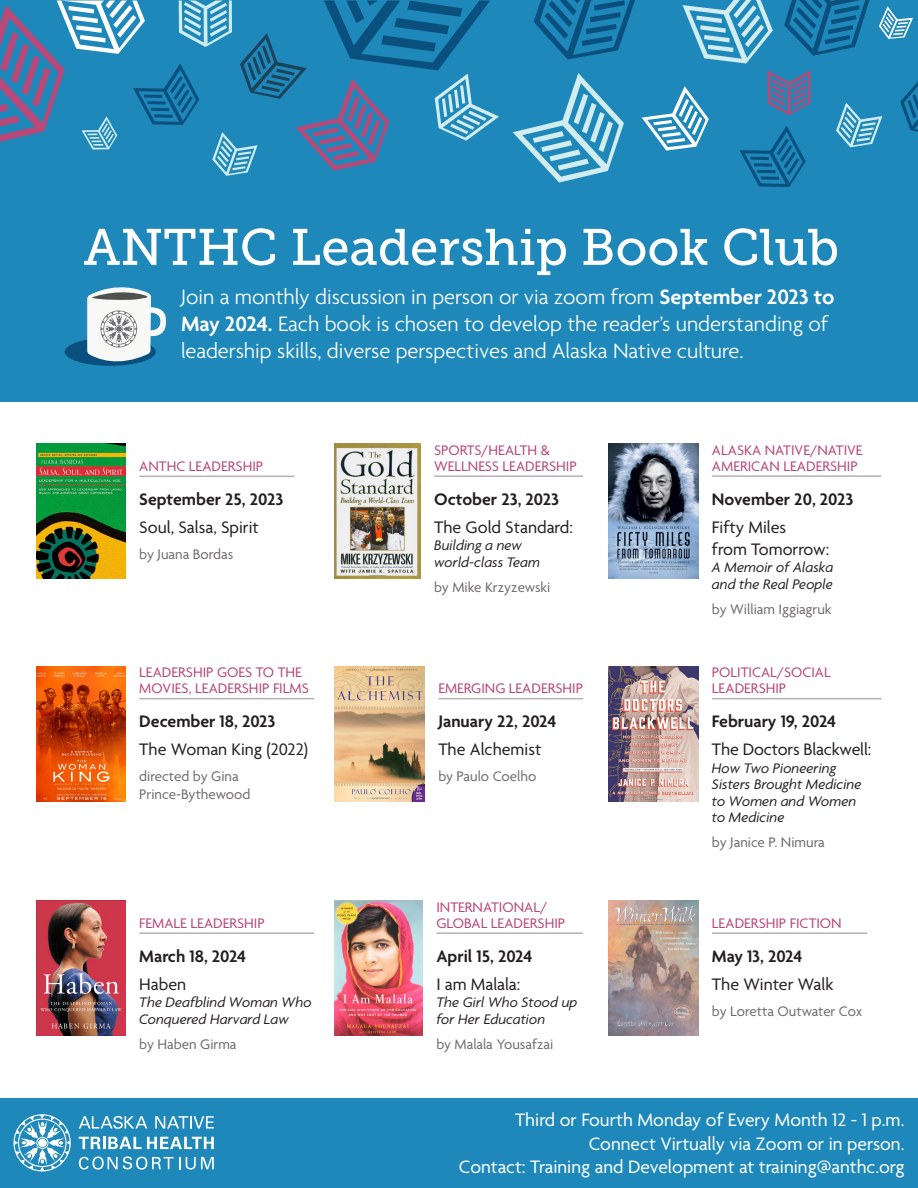
<style>
.page{position:relative;width:918px;height:1188px;background:#fff}
.page>*{position:absolute;margin:0;border:0;box-sizing:border-box;transform-origin:0 0}
.t1{font:51px "Museo Slab 500";color:#fff}
.t2{font:300 22.5px/27px "Agenda";color:#fff}
.t3{font:19.5px "Agenda";color:#fff}
.Name_of_Book{font:18px "Agenda";color:#231f20}
.Date{font:600 18px "Agenda";color:#231f20}
.Underline_Header{font:15px/15.9px "Agenda";color:#b74878}
.Subtitle_of_Book{font:italic 15px/16.5px "Agenda";color:#231f20}
.Author_and_Description{font:15px/18px "Agenda";color:#6f6b6b}
.s1{font-weight:600}
</style>
<div class="page">
<div style="left:0;top:1098px;width:918px;height:90px;background:#1e88ba"></div>
<img style="left:37px;top:901px;width:89px;height:135px">
<img style="left:335px;top:901px;width:88px;height:135px">
<img style="left:335px;top:667px;width:89px;height:134px">
<img style="left:608px;top:901px;width:90px;height:135px">
<img style="left:608px;top:667px;width:90px;height:134px">
<img style="left:37px;top:667px;width:89px;height:134px">
<hr style="left:712px;top:932px;width:155px;height:2px;background:#b5b1b2">
<hr style="left:436px;top:932px;width:147px;height:2px;background:#b5b1b2">
<hr style="left:139px;top:932px;width:175px;height:2px;background:#b5b1b2">
<hr style="left:712px;top:698px;width:169px;height:1px;background:#b5b1b2">
<hr style="left:438px;top:698px;width:145px;height:1px;background:#b5b1b2">
<hr style="left:139px;top:698px;width:175px;height:1px;background:#b5b1b2">
<img style="left:335px;top:444px;width:86px;height:135px">
<img style="left:608px;top:444px;width:90px;height:135px">
<img style="left:37px;top:444px;width:89px;height:135px">
<hr style="left:139px;top:476px;width:156px;height:1px;background:#b5b1b2">
<hr style="left:434px;top:475px;width:149px;height:2px;background:#b5b1b2">
<hr style="left:712px;top:475px;width:169px;height:2px;background:#b5b1b2">
<div style="left:0;top:0;width:918px;height:402px;background:#1e88ba"></div>
<svg style="left:0;top:0;width:499px;height:176px"></svg>
<svg style="left:879px;top:6px;width:34px;height:33px"></svg>
<svg style="left:784px;top:0;width:86px;height:56px"></svg>
<svg style="left:534px;top:0;width:101px;height:59px"></svg>
<svg style="left:683px;top:0;width:90px;height:64px"></svg>
<svg style="left:768px;top:70px;width:42px;height:45px"></svg>
<svg style="left:836px;top:103px;width:46px;height:44px"></svg>
<svg style="left:642px;top:86px;width:67px;height:65px"></svg>
<svg style="left:740px;top:126px;width:66px;height:61px"></svg>
<svg style="left:513px;top:73px;width:111px;height:110px"></svg>
<svg style="left:900px;top:81px;width:18px;height:51px"></svg>
<div style="left:65px;top:338px;width:91px;height:28px;background:#09507e;border-radius:50%"></div>
<svg style="left:87px;top:287px;width:79px;height:79px"></svg>
<svg style="left:79px;top:1116px;width:68px;height:13px"></svg>
<svg style="left:155px;top:1116px;width:59px;height:13px"></svg>
<svg style="left:79px;top:1137px;width:62px;height:12px"></svg>
<svg style="left:147px;top:1137px;width:67px;height:12px"></svg>
<svg style="left:79px;top:1156px;width:101px;height:14px"></svg>
<svg style="left:186px;top:1157px;width:28px;height:13px"></svg>
<svg style="left:14px;top:1114px;width:57px;height:58px"></svg>
<p class="t1" style="left:84px;top:219px;width:757px">ANTHC Leadership Book Club</p>
<p class="t2" style="left:181px;top:285px;width:655px">Join a monthly discussion in person or via zoom from <span class="s1">September 2023 to<br>May 2024.</span> Each book is chosen to develop the reader’s understanding of leadership skills, diverse perspectives and Alaska Native culture.</p>
<p class="Underline_Header" style="left:139px;top:459px;width:125px">ANTHC LEADERSHIP</p>
<p class="Date" style="left:139px;top:490px;width:146px">September 25, 2023</p>
<p class="Name_of_Book" style="left:139px;top:517px;width:121px">Soul, Salsa, Spirit</p>
<p class="Author_and_Description" style="left:139px;top:546px;width:95px">by Juana Bordas</p>
<p class="Underline_Header" style="left:139px;top:665px;width:171px">LEADERSHIP GOES TO THE<br>MOVIES, LEADERSHIP FILMS</p>
<p class="Date" style="left:139px;top:712px;width:138px">December 18, 2023</p>
<p class="Name_of_Book" style="left:139px;top:740px;width:170px">The Woman King (2022)</p>
<p class="Author_and_Description" style="left:139px;top:768px;width:113px">directed by Gina<br>Prince-Bythewood</p>
<p class="Underline_Header" style="left:139px;top:916px;width:127px">FEMALE LEADERSHIP</p>
<p class="Date" style="left:139px;top:947px;width:108px">March 18, 2024</p>
<p class="Name_of_Book" style="left:139px;top:974px;width:48px">Haben</p>
<p class="Subtitle_of_Book" style="left:139px;top:994px;width:174px">The Deafblind Woman Who<br>Conquered Harvard Law</p>
<p class="Author_and_Description" style="left:139px;top:1036px;width:99px">by Haben Girma</p>
<p class="Underline_Header" style="left:434px;top:443px;width:144px">SPORTS/HEALTH &amp;<br>WELLNESS LEADERSHIP</p>
<p class="Date" style="left:434px;top:490px;width:126px">October 23, 2023</p>
<p class="Name_of_Book" style="left:434px;top:517px;width:140px">The Gold Standard:</p>
<p class="Subtitle_of_Book" style="left:434px;top:537px;width:107px">Building a new world-class Team</p>
<p class="Author_and_Description" style="left:434px;top:579px;width:118px">by Mike Krzyzewski</p>
<p class="Underline_Header" style="left:438px;top:681px;width:146px">EMERGING LEADERSHIP</p>
<p class="Date" style="left:438px;top:712px;width:120px">January 22, 2024</p>
<p class="Name_of_Book" style="left:438px;top:740px;width:105px">The Alchemist</p>
<p class="Author_and_Description" style="left:438px;top:768px;width:99px">by Paulo Coelho</p>
<p class="Underline_Header" style="left:436px;top:900px;width:130px">INTERNATIONAL/<br>GLOBAL LEADERSHIP</p>
<p class="Date" style="left:436px;top:947px;width:97px">April 15, 2024</p>
<p class="Name_of_Book" style="left:436px;top:974px;width:85px">I am Malala:</p>
<p class="Subtitle_of_Book" style="left:436px;top:994px;width:143px">The Girl Who Stood up for Her Education</p>
<p class="Author_and_Description" style="left:436px;top:1036px;width:118px">by Malala Yousafzai</p>
<p class="Underline_Header" style="left:712px;top:443px;width:152px">ALASKA NATIVE/NATIVE<br>AMERICAN LEADERSHIP</p>
<p class="Date" style="left:712px;top:489px;width:143px">November 20, 2023</p>
<p class="Name_of_Book" style="left:712px;top:517px;width:76px">Fifty Miles</p>
<p class="Name_of_Book" style="left:712px;top:539px;width:119px">from Tomorrow:</p>
<p class="Subtitle_of_Book" style="left:712px;top:559px;width:123px">A Memoir of Alaska</p>
<p class="Subtitle_of_Book" style="left:712px;top:576px;width:122px">and the Real People</p>
<p class="Author_and_Description" style="left:712px;top:601px;width:121px">by William Iggiagruk</p>
<p class="Underline_Header" style="left:712px;top:665px;width:120px">POLITICAL/SOCIAL<br>LEADERSHIP</p>
<p class="Date" style="left:712px;top:712px;width:126px">February 19, 2024</p>
<p class="Name_of_Book" style="left:712px;top:740px;width:161px">The Doctors Blackwell:</p>
<p class="Subtitle_of_Book" style="left:712px;top:760px;width:126px">How Two Pioneering</p>
<p class="Subtitle_of_Book" style="left:712px;top:776px;width:151px">Sisters Brought Medicine</p>
<p class="Subtitle_of_Book" style="left:712px;top:793px;width:146px">to Women and Women to Medicine</p>
<p class="Author_and_Description" style="left:712px;top:834px;width:114px">by Janice P. Nimura</p>
<p class="Underline_Header" style="left:712px;top:916px;width:131px">LEADERSHIP FICTION</p>
<p class="Date" style="left:712px;top:947px;width:92px">May 13, 2024</p>
<p class="Name_of_Book" style="left:712px;top:974px;width:123px">The Winter Walk</p>
<p class="Author_and_Description" style="left:712px;top:1003px;width:152px">by Loretta Outwater Cox</p>
<p class="t3" style="left:515px;top:1110px;width:391px">Third or Fourth Monday of Every Month 12 - 1 p.m.</p>
<p class="t3" style="left:589px;top:1133px;width:317px">Connect Virtually via Zoom or in person.</p>
<p class="t3" style="left:459px;top:1156px;width:447px">Contact: Training and Development at training@anthc.org</p>
</div>
